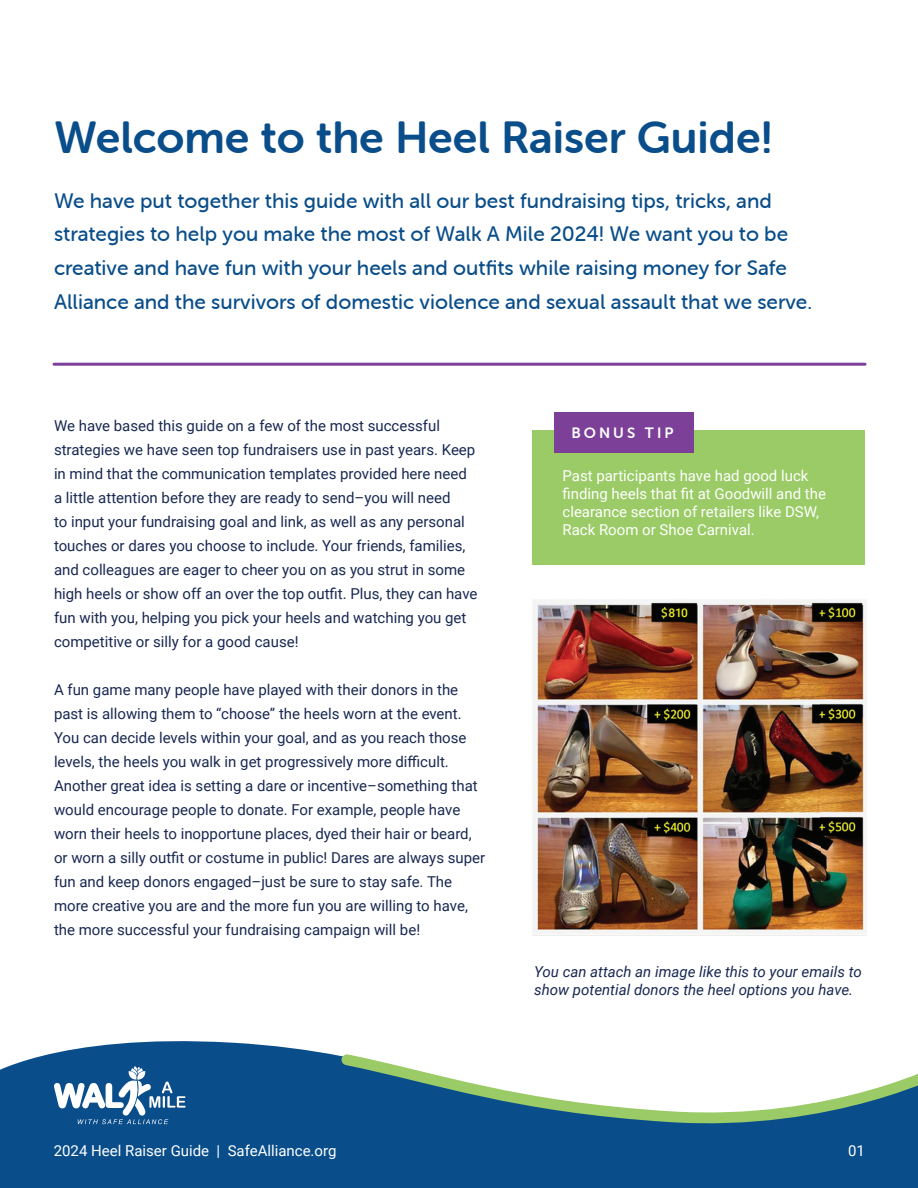
<style>
.page{position:relative;width:918px;height:1188px;background:#fff}
.page>*{position:absolute;margin:0;border:0;box-sizing:border-box;transform-origin:0 0}
.t1{font:45px "Museo Sans Rounded 700";color:#094d8a}
.t2{font:21px/33.6px "Museo Sans Rounded 500";color:#094d8a}
.t3{font:15px/24px "Roboto";color:#182852}
.t4{font:15px/18px "Roboto";color:#fff}
.t5{font:italic 15px/18px "Roboto";color:#182852}
.t6{font:15px "Museo Sans Rounded 700";letter-spacing:.2em;color:#fff}
.t7{font:500 12px "Roboto";color:#ede91d}
</style>
<div class="page">
<div style="left:533px;top:430px;width:332px;height:135px;background:#9acb66"></div>
<svg style="left:0;top:1041px;width:918px;height:147px;background:#1a5992"></svg>
<svg style="left:334px;top:1047px;width:584px;height:80px"></svg>
<svg style="left:54px;top:1066px;width:132px;height:58px"></svg>
<hr style="left:54px;top:363px;width:811px;height:3px;background:#7c4099">
<img style="left:533px;top:599px;width:334px;height:335px">
<div style="left:668px;top:607px;width:22px;height:12px;background:#050705"></div>
<div style="left:554px;top:412px;width:139px;height:41px;background:#7c4099"></div>
<p class="t1" style="left:54px;top:112px;width:720px">Welcome to the Heel Raiser Guide!</p>
<p class="t2" style="left:54px;top:184px;width:760px">We have put together this guide with all our best fundraising tips, tricks, and strategies to help you make the most of Walk A Mile 2024! We want you to be creative and have fun with your heels and outfits while raising money for Safe Alliance and the survivors of domestic violence and sexual assault that we serve.</p>
<p class="t3" style="left:54px;top:413px;width:425px">We have based this guide on a few of the most successful strategies we have seen top fundraisers use in past years. Keep in mind that the communication templates provided here need a little attention before they are ready to send–you will need<br>to input your fundraising goal and link, as well as any personal touches or dares you choose to include. Your friends, families, and colleagues are eager to cheer you on as you strut in some high heels or show off an over the top outfit. Plus, they can have fun with you, helping you pick your heels and watching you get competitive or silly for a good cause!</p>
<p class="t3" style="left:54px;top:677px;width:433px">A fun game many people have played with their donors in the past is allowing them to “choose” the heels worn at the event.<br>You can decide levels within your goal, and as you reach those levels, the heels you walk in get progressively more difficult.<br>Another great idea is setting a dare or incentive–something that would encourage people to donate. For example, people have worn their heels to inopportune places, dyed their hair or beard, or worn a silly outfit or costume in public! Dares are always super fun and keep donors engaged–just be sure to stay safe. The more creative you are and the more fun you are willing to have, the more successful your fundraising campaign will be!</p>
<p class="t6" style="left:572px;top:425px;width:103px">BONUS TIP</p>
<p class="t4" style="left:563px;top:466px;width:265px">Past participants have had good luck finding heels that fit at Goodwill and the clearance section of retailers like DSW, Rack Room or Shoe Carnival.</p>
<p class="t7" style="left:668px;top:605px;width:21px">810</p>
<p class="t5" style="left:534px;top:962px;width:329px">You can attach an image like this to your emails to show potential donors the heel options you have.</p>
<p class="t4" style="left:54px;top:1141px;width:284px">2024 Heel Raiser Guide | SafeAlliance.org</p>
<p class="t4" style="left:848px;top:1141px;width:18px">01</p>
</div>
